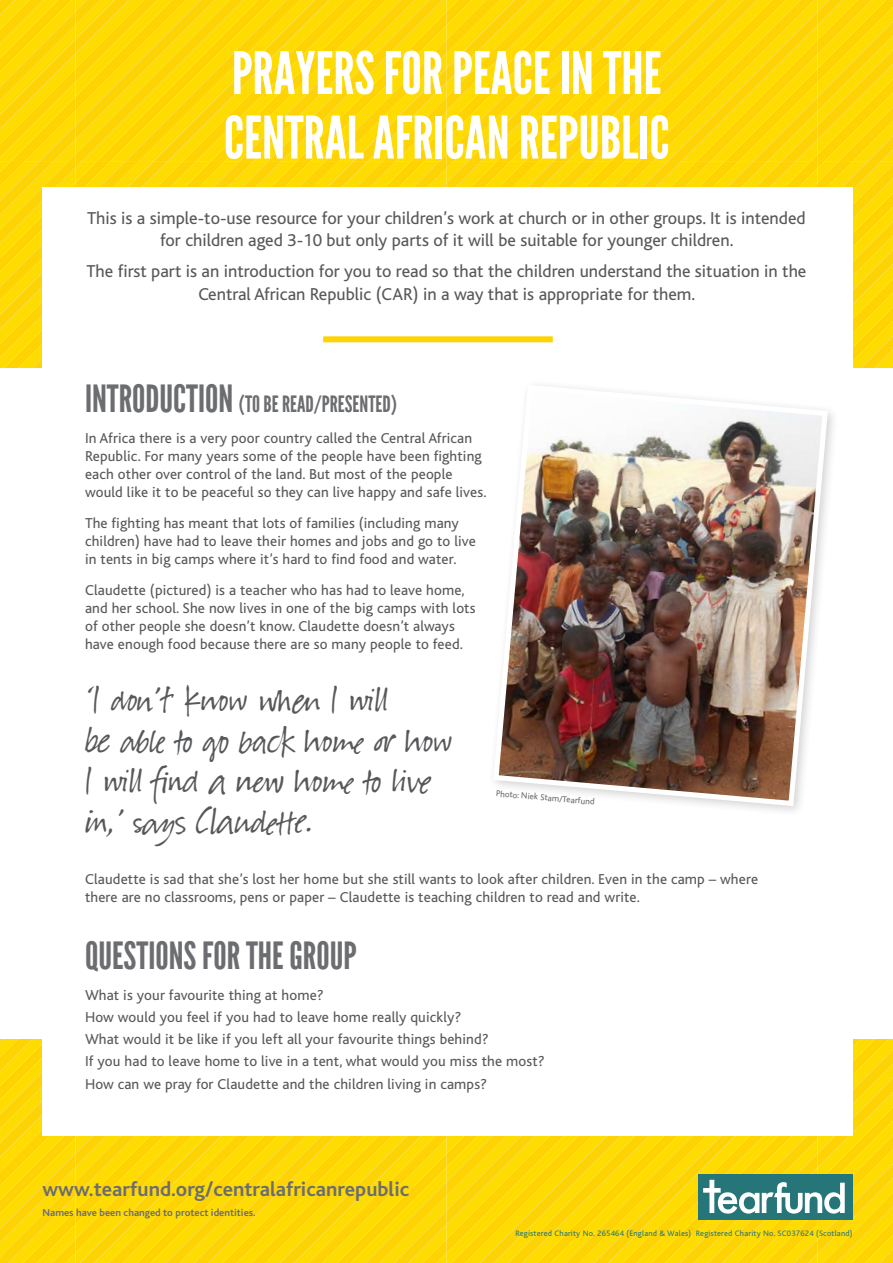
<style>
.page{position:relative;width:893px;height:1263px;background:#fff}
.page>*{position:absolute;margin:0;border:0;box-sizing:border-box;transform-origin:0 0}
.t1{font:58.5px/64.5px "League Gothic";color:#fff}
.t2{font:43.5px/40.5px "Suomi Hand Script";color:#57585a}
.t3{font:37.5px "League Gothic";color:#6c6d70}
.t4{font:22.5px "League Gothic";color:#6c6d70}
.t5{font:700 21px "Bliss";color:#6c6d70}
.t6{font:18px/22.5px "Bliss";color:#57585a;text-align:center}
.t7{font:15px/18px "Bliss";letter-spacing:.01em;color:#57585a}
.t8{font:700 10.5px "Bliss";color:#6c6d70}
.t9{font:9px "Bliss";color:#6c6d70}
.t10{font:8.25px "Bliss";letter-spacing:.025em;color:#267679}
.s1{font-size:37.5px}
</style>
<div class="page">
<svg style="left:0;top:1040px;width:893px;height:223px;background:#fed808"></svg>
<svg style="left:0;top:0;width:893px;height:368px;background:#fed807"></svg>
<div style="left:43px;top:187px;width:810px;height:948px;background:#fff"></div>
<div style="left:698px;top:1174px;width:155px;height:46px;background:#267679"></div>
<svg style="left:703px;top:1180px;width:142px;height:33px"></svg>
<div style="left:323px;top:336px;width:230px;height:6px;background:#fed304"></div>
<img style="left:495px;top:385px;width:336px;height:424px">
<p class="t1" style="left:224px;top:42px;width:447px">PRAYERS FOR PEACE IN THE<br>CENTRAL AFRICAN REPUBLIC</p>
<p class="t6" style="left:87px;top:207px;width:720px">This is a simple-to-use resource for your children’s work at church or in other groups. It is intended for children aged 3-10 but only parts of it will be suitable for younger children.</p>
<p class="t6" style="left:87px;top:260px;width:721px">The first part is an introduction for you to read so that the children understand the situation in the<br>Central African Republic (CAR) in a way that is appropriate for them.</p>
<p class="t4" style="left:85px;top:391px;width:313px"><span class="s1">INTRODUCTION</span> (TO BE READ/PRESENTED)</p>
<p class="t7" style="left:85px;top:429px;width:403px">In Africa there is a very poor country called the Central African Republic. For many years some of the people have been fighting each other over control of the land. But most of the people would like it to be peaceful so they can live happy and safe lives.</p>
<p class="t7" style="left:85px;top:514px;width:392px">The fighting has meant that lots of families (including many children) have had to leave their homes and jobs and go to live in tents in big camps where it’s hard to find food and water.</p>
<p class="t7" style="left:85px;top:581px;width:392px">Claudette (pictured) is a teacher who has had to leave home, and her school. She now lives in one of the big camps with lots of other people she doesn’t know. Claudette doesn’t always have enough food because there are so many people to feed.</p>
<p class="t2" style="left:85px;top:683px;width:369px">‘I don’t know when I will<br>be able to go back home or how<br>I will find a new home to live in,’ says Claudette.</p>
<p class="t7" style="left:85px;top:870px;width:675px">Claudette is sad that she’s lost her home but she still wants to look after children. Even in the camp – where there are no classrooms, pens or paper – Claudette is teaching children to read and write.</p>
<p class="t3" style="left:85px;top:934px;width:273px">QUESTIONS FOR THE GROUP</p>
<p class="t7" style="left:85px;top:986px;width:240px">What is your favourite thing at home?</p>
<p class="t7" style="left:85px;top:1008px;width:378px">How would you feel if you had to leave home really quickly?</p>
<p class="t7" style="left:85px;top:1030px;width:405px">What would it be like if you left all your favourite things behind?</p>
<p class="t7" style="left:85px;top:1053px;width:461px">If you had to leave home to live in a tent, what would you miss the most?</p>
<p class="t7" style="left:85px;top:1075px;width:404px">How can we pray for Claudette and the children living in camps?</p>
<p class="t9" style="left:496px;top:788px;width:100px;rotate:5deg">Photo: Niek Stam/Tearfund</p>
<p class="t5" style="left:43px;top:1178px;width:368px">www.tearfund.org/centralafricanrepublic</p>
<p class="t8" style="left:43px;top:1207px;width:215px">Names have been changed to protect identities.</p>
<p class="t10" style="left:515px;top:1229px;width:339px">Registered Charity No. 265464 (England &amp; Wales) Registered Charity No. SC037624 (Scotland)</p>
</div>
